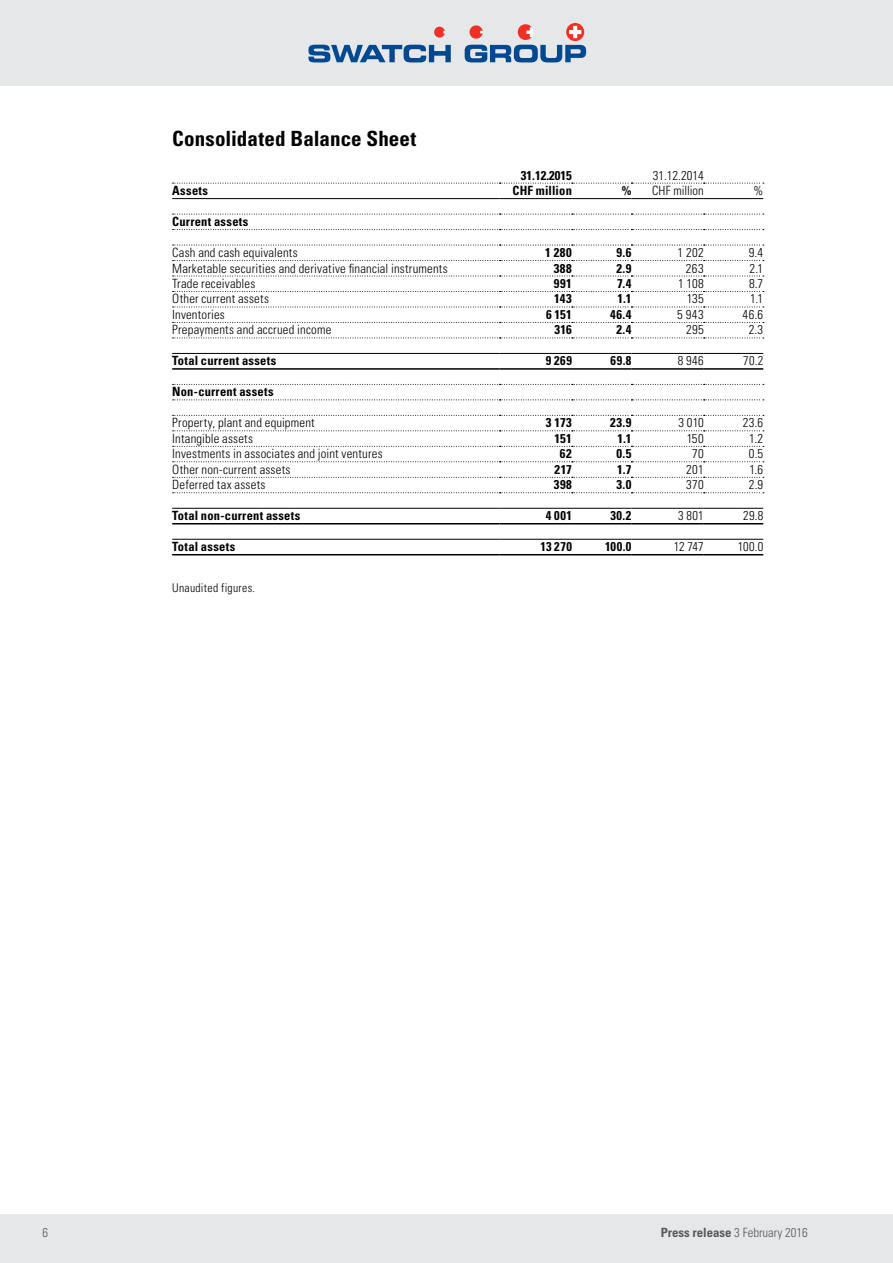
<style>
.page{position:relative;width:893px;height:1263px;background:#fff}
.page>*{position:absolute;margin:0;border:0;box-sizing:border-box;transform-origin:0 0}
.t1{font:700 condensed 21px "Univers LT Std";letter-spacing:.005em;color:#000}
.t2{font:300 condensed 12.75px "Univers LT Std";letter-spacing:.015em;color:#000}
.t3{font:700 condensed 12.75px "Univers LT Std";letter-spacing:.025em;color:#000}
.t4{font:300 condensed 12.75px "Univers LT Std";color:#58595b}
.t5{font:300 condensed 12px "Univers LT Std";letter-spacing:.025em;color:#000}
.s1{font-weight:700}
</style>
<div class="page">
<div style="left:0;top:1213px;width:893px;height:50px;background:#e6e7e8"></div>
<div style="left:0;top:0;width:893px;height:86px;background:#e6e7e8"></div>
<svg style="left:308px;top:45px;width:143px;height:17px"></svg>
<svg style="left:434px;top:27px;width:11px;height:11px"></svg>
<svg style="left:465px;top:23px;width:121px;height:39px"></svg>
<svg style="left:173px;top:183px;width:591px;height:1px"></svg>
<svg style="left:173px;top:214px;width:591px;height:1px"></svg>
<svg style="left:173px;top:229px;width:591px;height:1px"></svg>
<svg style="left:173px;top:245px;width:591px;height:1px"></svg>
<svg style="left:173px;top:260px;width:591px;height:1px"></svg>
<svg style="left:173px;top:276px;width:591px;height:1px"></svg>
<svg style="left:173px;top:291px;width:591px;height:1px"></svg>
<svg style="left:173px;top:307px;width:591px;height:1px"></svg>
<svg style="left:173px;top:322px;width:591px;height:1px"></svg>
<svg style="left:173px;top:338px;width:591px;height:1px"></svg>
<svg style="left:173px;top:384px;width:591px;height:1px"></svg>
<svg style="left:173px;top:399px;width:591px;height:1px"></svg>
<svg style="left:173px;top:415px;width:591px;height:1px"></svg>
<svg style="left:173px;top:430px;width:591px;height:1px"></svg>
<svg style="left:173px;top:446px;width:591px;height:1px"></svg>
<svg style="left:173px;top:461px;width:591px;height:1px"></svg>
<svg style="left:173px;top:477px;width:591px;height:1px"></svg>
<svg style="left:173px;top:492px;width:591px;height:1px"></svg>
<hr style="left:172px;top:198px;width:328px;height:1px;background:#000">
<hr style="left:500px;top:198px;width:72px;height:1px;background:#000">
<hr style="left:572px;top:198px;width:59px;height:1px;background:#000">
<hr style="left:631px;top:198px;width:73px;height:1px;background:#000">
<hr style="left:704px;top:198px;width:59px;height:1px;background:#000">
<hr style="left:172px;top:353px;width:328px;height:1px;background:#000">
<hr style="left:500px;top:353px;width:72px;height:1px;background:#000">
<hr style="left:572px;top:353px;width:59px;height:1px;background:#000">
<hr style="left:631px;top:353px;width:73px;height:1px;background:#000">
<hr style="left:704px;top:353px;width:59px;height:1px;background:#000">
<hr style="left:172px;top:508px;width:328px;height:1px;background:#000">
<hr style="left:500px;top:508px;width:72px;height:1px;background:#000">
<hr style="left:572px;top:508px;width:59px;height:1px;background:#000">
<hr style="left:631px;top:508px;width:73px;height:1px;background:#000">
<hr style="left:704px;top:508px;width:59px;height:1px;background:#000">
<hr style="left:172px;top:539px;width:328px;height:1px;background:#000">
<hr style="left:500px;top:539px;width:72px;height:1px;background:#000">
<hr style="left:572px;top:539px;width:59px;height:1px;background:#000">
<hr style="left:631px;top:539px;width:73px;height:1px;background:#000">
<hr style="left:704px;top:539px;width:59px;height:1px;background:#000">
<hr style="left:172px;top:368px;width:328px;height:2px;background:#000">
<hr style="left:500px;top:368px;width:72px;height:2px;background:#000">
<hr style="left:572px;top:368px;width:59px;height:2px;background:#000">
<hr style="left:631px;top:368px;width:73px;height:2px;background:#000">
<hr style="left:704px;top:368px;width:59px;height:2px;background:#000">
<hr style="left:172px;top:523px;width:328px;height:1px;background:#000">
<hr style="left:500px;top:523px;width:72px;height:1px;background:#000">
<hr style="left:572px;top:523px;width:59px;height:1px;background:#000">
<hr style="left:631px;top:523px;width:73px;height:1px;background:#000">
<hr style="left:704px;top:523px;width:59px;height:1px;background:#000">
<hr style="left:172px;top:554px;width:328px;height:1px;background:#000">
<hr style="left:500px;top:554px;width:72px;height:1px;background:#000">
<hr style="left:572px;top:554px;width:59px;height:1px;background:#000">
<hr style="left:631px;top:554px;width:73px;height:1px;background:#000">
<hr style="left:704px;top:554px;width:59px;height:1px;background:#000">
<h1 class="t1" style="left:172px;top:126px;width:246px">Consolidated Balance Sheet</h1>
<p class="t3" style="left:521px;top:167px;width:52px">31.12.2015</p>
<p class="t2" style="left:653px;top:167px;width:52px">31.12.2014</p>
<p class="t3" style="left:172px;top:183px;width:37px">Assets</p>
<p class="t3" style="left:512px;top:183px;width:61px">CHF million</p>
<p class="t3" style="left:622px;top:183px;width:11px">%</p>
<p class="t2" style="left:652px;top:183px;width:53px">CHF million</p>
<p class="t2" style="left:754px;top:183px;width:11px">%</p>
<p class="t3" style="left:172px;top:214px;width:78px">Current assets</p>
<p class="t2" style="left:172px;top:245px;width:127px">Cash and cash equivalents</p>
<p class="t3" style="left:545px;top:245px;width:28px">1 280</p>
<p class="t3" style="left:616px;top:245px;width:16px">9.6</p>
<p class="t2" style="left:677px;top:245px;width:28px">1 202</p>
<p class="t2" style="left:749px;top:245px;width:16px">9.4</p>
<p class="t2" style="left:172px;top:260px;width:277px">Marketable securities and derivative financial instruments</p>
<p class="t3" style="left:554px;top:260px;width:20px">388</p>
<p class="t3" style="left:616px;top:260px;width:17px">2.9</p>
<p class="t2" style="left:686px;top:260px;width:19px">263</p>
<p class="t2" style="left:750px;top:260px;width:15px">2.1</p>
<p class="t2" style="left:172px;top:276px;width:85px">Trade receivables</p>
<p class="t3" style="left:554px;top:276px;width:20px">991</p>
<p class="t3" style="left:617px;top:276px;width:16px">7.4</p>
<p class="t2" style="left:678px;top:276px;width:27px">1 108</p>
<p class="t2" style="left:749px;top:276px;width:16px">8.7</p>
<p class="t2" style="left:172px;top:291px;width:98px">Other current assets</p>
<p class="t3" style="left:554px;top:291px;width:19px">143</p>
<p class="t3" style="left:618px;top:291px;width:15px">1.1</p>
<p class="t2" style="left:687px;top:291px;width:18px">135</p>
<p class="t2" style="left:750px;top:291px;width:15px">1.1</p>
<p class="t2" style="left:172px;top:307px;width:54px">Inventories</p>
<p class="t3" style="left:546px;top:307px;width:27px">6 151</p>
<p class="t3" style="left:610px;top:307px;width:23px">46.4</p>
<p class="t2" style="left:677px;top:307px;width:28px">5 943</p>
<p class="t2" style="left:743px;top:307px;width:22px">46.6</p>
<p class="t2" style="left:172px;top:322px;width:161px">Prepayments and accrued income</p>
<p class="t3" style="left:554px;top:322px;width:19px">316</p>
<p class="t3" style="left:616px;top:322px;width:17px">2.4</p>
<p class="t2" style="left:686px;top:322px;width:19px">295</p>
<p class="t2" style="left:749px;top:322px;width:16px">2.3</p>
<p class="t3" style="left:172px;top:353px;width:106px">Total current assets</p>
<p class="t3" style="left:546px;top:353px;width:28px">9 269</p>
<p class="t3" style="left:611px;top:353px;width:22px">69.8</p>
<p class="t2" style="left:678px;top:353px;width:27px">8 946</p>
<p class="t2" style="left:743px;top:353px;width:22px">70.2</p>
<p class="t3" style="left:172px;top:384px;width:103px">Non-current assets</p>
<p class="t2" style="left:172px;top:415px;width:144px">Property, plant and equipment</p>
<p class="t3" style="left:546px;top:415px;width:27px">3 173</p>
<p class="t3" style="left:610px;top:415px;width:23px">23.9</p>
<p class="t2" style="left:678px;top:415px;width:27px">3 010</p>
<p class="t2" style="left:743px;top:415px;width:22px">23.6</p>
<p class="t2" style="left:172px;top:431px;width:82px">Intangible assets</p>
<p class="t3" style="left:555px;top:430px;width:19px">151</p>
<p class="t3" style="left:618px;top:430px;width:15px">1.1</p>
<p class="t2" style="left:687px;top:431px;width:19px">150</p>
<p class="t2" style="left:749px;top:431px;width:15px">1.2</p>
<p class="t2" style="left:172px;top:446px;width:212px">Investments in associates and joint ventures</p>
<p class="t3" style="left:560px;top:446px;width:13px">62</p>
<p class="t3" style="left:616px;top:446px;width:16px">0.5</p>
<p class="t2" style="left:692px;top:446px;width:13px">70</p>
<p class="t2" style="left:749px;top:446px;width:16px">0.5</p>
<p class="t2" style="left:172px;top:462px;width:120px">Other non-current assets</p>
<p class="t3" style="left:555px;top:461px;width:19px">217</p>
<p class="t3" style="left:617px;top:461px;width:16px">1.7</p>
<p class="t2" style="left:686px;top:462px;width:19px">201</p>
<p class="t2" style="left:749px;top:462px;width:15px">1.6</p>
<p class="t2" style="left:172px;top:477px;width:95px">Deferred tax assets</p>
<p class="t3" style="left:554px;top:477px;width:20px">398</p>
<p class="t3" style="left:616px;top:477px;width:16px">3.0</p>
<p class="t2" style="left:686px;top:477px;width:19px">370</p>
<p class="t2" style="left:749px;top:477px;width:16px">2.9</p>
<p class="t3" style="left:172px;top:508px;width:130px">Total non-current assets</p>
<p class="t3" style="left:546px;top:508px;width:28px">4 001</p>
<p class="t3" style="left:610px;top:508px;width:23px">30.2</p>
<p class="t2" style="left:678px;top:508px;width:27px">3 801</p>
<p class="t2" style="left:743px;top:508px;width:22px">29.8</p>
<p class="t3" style="left:172px;top:539px;width:65px">Total assets</p>
<p class="t3" style="left:540px;top:539px;width:33px">13 270</p>
<p class="t3" style="left:605px;top:539px;width:28px">100.0</p>
<p class="t2" style="left:674px;top:539px;width:31px">12 747</p>
<p class="t2" style="left:738px;top:539px;width:27px">100.0</p>
<p class="t5" style="left:172px;top:580px;width:84px">Unaudited figures.</p>
<p class="t4" style="left:43px;top:1224px;width:7px">6</p>
<p class="t4" style="left:661px;top:1224px;width:149px"><span class="s1">Press release</span> 3 February 2016</p>
</div>
